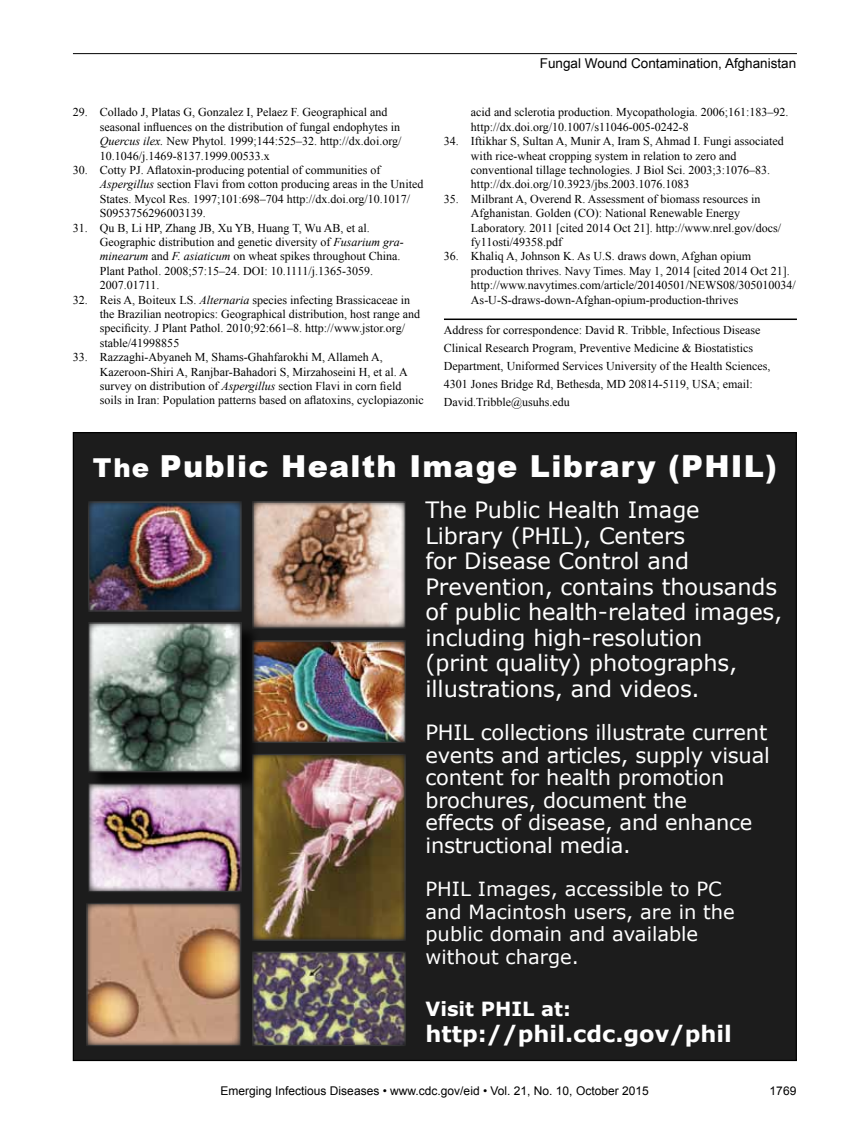
<style>
.page{position:relative;width:851px;height:1134px;background:#fff}
.page>*{position:absolute;margin:0;border:0;box-sizing:border-box;transform-origin:0 0}
.t1{font:900 30.3px "Arial";letter-spacing:.04em;color:#fff}
.t2{font:22.5px/25.5px "Verdana";letter-spacing:-.005em;color:#fff}
.t3{font:700 22.5px "Verdana";color:#fff}
.t4{font:21px/22.5px "Verdana";letter-spacing:-.01em;color:#fff}
.t5{font:19.5px/22.5px "Verdana";color:#fff}
.t6{font:700 19.5px "Verdana";color:#fff}
.t7{font:13.5px "Arial";color:#000}
.t8{font:12px/14.4px "Times New Roman";color:#000}
.t9{font:12px "Arial";color:#000}
.s1{font-style:italic}
.s2{font-size:26.1px}
</style>
<div class="page">
<hr style="left:73px;top:53px;width:723px;height:1px;background:#000">
<hr style="left:444px;top:319px;width:353px;height:1px;background:#000">
<div style="left:73px;top:433px;width:723px;height:627px;background:#1c1c1c"></div>
<img style="left:90px;top:503px;width:150px;height:107px">
<div style="left:88px;top:501px;width:154px;height:111px;border:1px solid #636466"></div>
<img style="left:260px;top:642px;width:144px;height:99px">
<div style="left:252px;top:640px;width:154px;height:103px;border:1px solid #636466"></div>
<img style="left:254px;top:503px;width:150px;height:124px">
<div style="left:252px;top:501px;width:154px;height:128px;border:1px solid #636466"></div>
<img style="left:254px;top:953px;width:150px;height:91px">
<div style="left:252px;top:951px;width:154px;height:95px;border:1px solid #636466"></div>
<img style="left:90px;top:791px;width:150px;height:99px">
<div style="left:88px;top:783px;width:154px;height:109px;border:1px solid #636466"></div>
<div style="left:90px;top:624px;width:170px;height:167px;background:#000;opacity:.75"></div>
<img style="left:90px;top:624px;width:150px;height:147px">
<div style="left:88px;top:622px;width:154px;height:151px;border:1px solid #636466"></div>
<img style="left:254px;top:756px;width:150px;height:183px">
<div style="left:252px;top:754px;width:154px;height:187px;border:1px solid #636466"></div>
<img style="left:88px;top:905px;width:151px;height:139px">
<div style="left:86px;top:903px;width:155px;height:143px;border:1px solid #636466"></div>
<p class="t8" style="left:100px;top:105px;width:303px;text-indent:-27px">29. Collado J, Platas G, Gonzalez I, Pelaez F. Geographical and seasonal influences on the distribution of fungal endophytes in <span class="s1">Quercus ilex.</span> New Phytol. 1999;144:525–32. http://dx.doi.org/ 10.1046/j.1469-8137.1999.00533.x</p>
<p class="t8" style="left:100px;top:163px;width:325px;text-indent:-27px">30. Cotty PJ. Aflatoxin-producing potential of communities of <span class="s1">Aspergillus</span> section Flavi from cotton producing areas in the United States. Mycol Res. 1997;101:698–704 http://dx.doi.org/10.1017/ S0953756296003139.</p>
<p class="t8" style="left:100px;top:220px;width:305px;text-indent:-27px">31. Qu B, Li HP, Zhang JB, Xu YB, Huang T, Wu AB, et al.<br>Geographic distribution and genetic diversity of <span class="s1">Fusarium gra&shy;minearum</span> and <span class="s1">F. asiaticum</span> on wheat spikes throughout China.<br>Plant Pathol. 2008;57:15–24. DOI: 10.1111/j.1365-3059.<br>2007.01711.</p>
<p class="t8" style="left:100px;top:292px;width:321px;text-indent:-27px">32. Reis A, Boiteux LS. <span class="s1">Alternaria</span> species infecting Brassicaceae in the Brazilian neotropics: Geographical distribution, host range and specificity. J Plant Pathol. 2010;92:661–8. http://www.jstor.org/ stable/41998855</p>
<p class="t8" style="left:100px;top:350px;width:325px;text-indent:-27px">33. Razzaghi-Abyaneh M, Shams-Ghahfarokhi M, Allameh A, Kazeroon-Shiri A, Ranjbar-Bahadori S, Mirzahoseini H, et al. A survey on distribution of <span class="s1">Aspergillus</span> section Flavi in corn field soils in Iran: Population patterns based on aflatoxins, cyclopiazonic</p>
<p class="t7" style="left:539px;top:55px;width:258px">Fungal Wound Contamination, Afghanistan</p>
<p class="t8" style="left:471px;top:105px;width:319px">acid and sclerotia production. Mycopathologia. 2006;161:183–92. http://dx.doi.org/10.1007/s11046-005-0242-8</p>
<p class="t8" style="left:471px;top:134px;width:314px;text-indent:-27px">34. Iftikhar S, Sultan A, Munir A, Iram S, Ahmad I. Fungi associated with rice-wheat cropping system in relation to zero and conventional tillage technologies. J Biol Sci. 2003;3:1076–83. http://dx.doi.org/10.3923/jbs.2003.1076.1083</p>
<p class="t8" style="left:471px;top:191px;width:311px;text-indent:-27px">35. Milbrant A, Overend R. Assessment of biomass resources in Afghanistan. Golden (CO): National Renewable Energy Laboratory. 2011 [cited 2014 Oct 21]. http://www.nrel.gov/docs/ fy11osti/49358.pdf</p>
<p class="t8" style="left:471px;top:249px;width:326px;text-indent:-27px">36. Khaliq A, Johnson K. As U.S. draws down, Afghan opium production thrives. Navy Times. May 1, 2014 [cited 2014 Oct 21]. http://www.navytimes.com/article/20140501/NEWS08/305010034/ As-U-S-draws-down-Afghan-opium-production-thrives</p>
<p class="t8" style="left:444px;top:320px;width:328px;line-height:18px">Address for correspondence: David R. Tribble, Infectious Disease Clinical Research Program, Preventive Medicine &amp; Biostatistics Department, Uniformed Services University of the Health Sciences, 4301 Jones Bridge Rd, Bethesda, MD 20814-5119, USA; email:<br>David.Tribble@usuhs.edu</p>
<h1 class="t1" style="left:93px;top:445px;width:685px"><span class="s2">The</span> Public Health Image Library (PHIL)</h1>
<h2 class="t2" style="left:425px;top:497px;width:358px">The Public Health Image<br>Library (PHIL), Centers<br>for Disease Control and<br>Prevention, contains thousands of public health-related images, including high-resolution<br>(print quality) photographs, illustrations, and videos.</h2>
<h3 class="t4" style="left:425px;top:721px;width:346px">PHIL collections illustrate current events and articles, supply visual content for health promotion brochures, document the<br>effects of disease, and enhance instructional media.</h3>
<h3 class="t5" style="left:425px;top:878px;width:311px">PHIL Images, accessible to PC and Macintosh users, are in the public domain and available without charge.</h3>
<h3 class="t6" style="left:425px;top:996px;width:147px">Visit PHIL at:</h3>
<h2 class="t3" style="left:425px;top:1018px;width:308px">http://phil.cdc.gov/phil</h2>
<p class="t9" style="left:220px;top:1083px;width:429px">Emerging Infectious Diseases • www.cdc.gov/eid • Vol. 21, No. 10, October 2015</p>
<p class="t9" style="left:769px;top:1083px;width:28px">1769</p>
</div>
